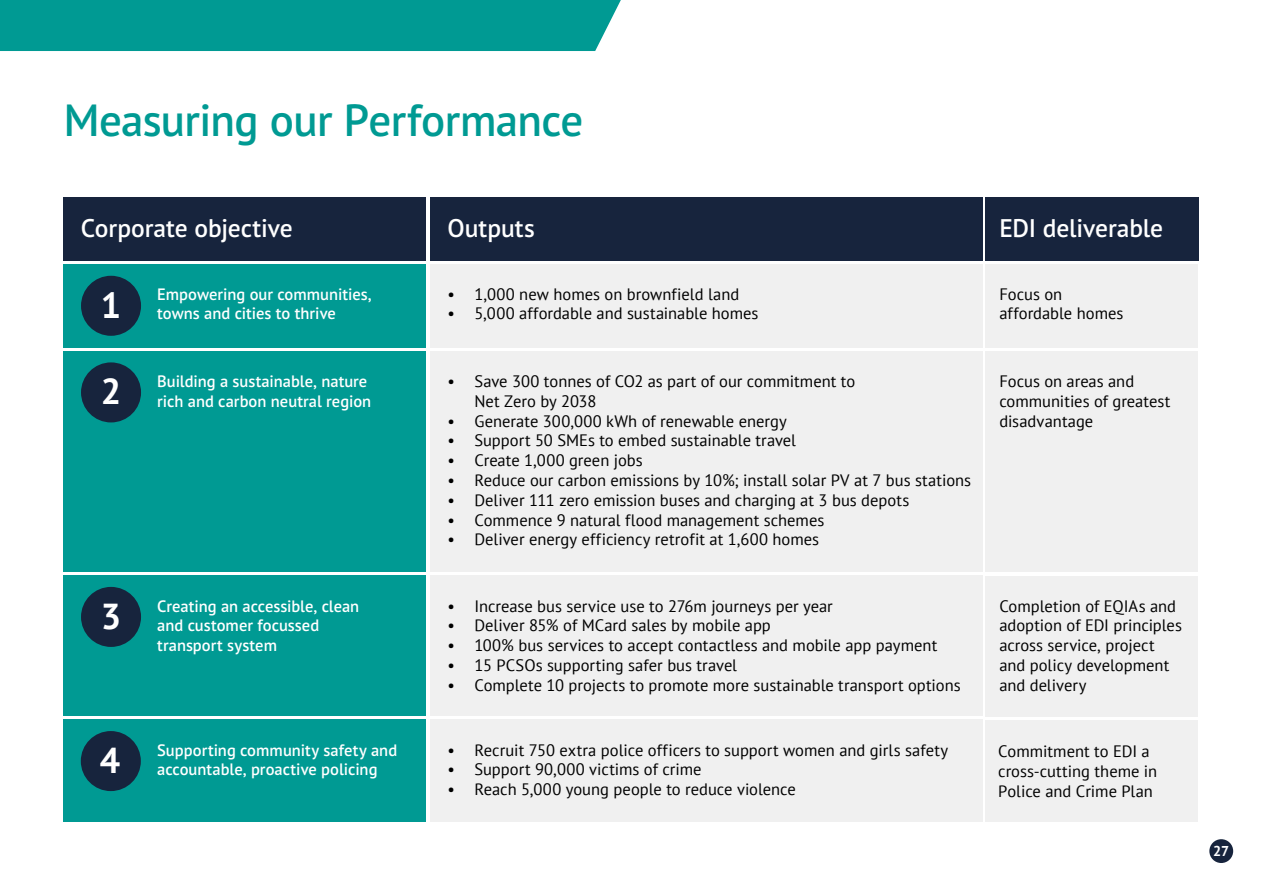
<style>
.page{position:relative;width:1263px;height:893px;background:#fff}
.page>*{position:absolute;margin:0;border:0;box-sizing:border-box;transform-origin:0 0}
.t1{font:600 45px "PT Sans Pro";letter-spacing:-.015em;color:#009a93}
.t2{font:700 36px "PT Sans";color:#fff}
.t3{font:600 25.5px "PT Sans Pro";letter-spacing:-.005em;color:#fff}
.t4{font:16.5px/19.8px "PT Sans";color:#000}
.t5{font:600 16.5px/19.8px "PT Sans Pro";color:#fff}
.t6{font:700 14.25px "PT Sans";color:#fff}
</style>
<div class="page">
<div style="left:1209px;top:839px;width:24px;height:24px;background:#17243d;border-radius:50%"></div>
<div style="left:64px;top:198px;width:362px;height:63px;background:#17243d"></div>
<div style="left:430px;top:198px;width:552px;height:63px;background:#17243d"></div>
<div style="left:985px;top:198px;width:214px;height:63px;background:#17243d"></div>
<div style="left:64px;top:264px;width:362px;height:84px;background:#009a93"></div>
<div style="left:81px;top:276px;width:60px;height:60px;background:#17243d;border-radius:50%"></div>
<div style="left:430px;top:264px;width:552px;height:84px;background:#f0f0f0"></div>
<div style="left:985px;top:264px;width:213px;height:84px;background:#f0f0f0"></div>
<div style="left:64px;top:351px;width:362px;height:220px;background:#009a93"></div>
<div style="left:81px;top:362px;width:60px;height:60px;background:#17243d;border-radius:50%"></div>
<div style="left:430px;top:351px;width:552px;height:220px;background:#f0f0f0"></div>
<div style="left:985px;top:351px;width:213px;height:220px;background:#f0f0f0"></div>
<div style="left:64px;top:575px;width:362px;height:141px;background:#009a93"></div>
<div style="left:81px;top:587px;width:60px;height:60px;background:#17243d;border-radius:50%"></div>
<div style="left:430px;top:575px;width:552px;height:141px;background:#f0f0f0"></div>
<div style="left:985px;top:576px;width:213px;height:140px;background:#f0f0f0"></div>
<div style="left:64px;top:720px;width:362px;height:102px;background:#009a93"></div>
<div style="left:81px;top:731px;width:60px;height:60px;background:#17243d;border-radius:50%"></div>
<div style="left:430px;top:720px;width:552px;height:102px;background:#f0f0f0"></div>
<div style="left:985px;top:720px;width:213px;height:102px;background:#f0f0f0"></div>
<div style="left:0;top:0;width:621px;height:51px;background:#009a93"></div>
<h1 class="t1" style="left:64px;top:91px;width:521px">Measuring our Performance</h1>
<p class="t3" style="left:81px;top:211px;width:214px">Corporate objective</p>
<p class="t3" style="left:447px;top:211px;width:89px">Outputs</p>
<p class="t3" style="left:999px;top:211px;width:165px">EDI deliverable</p>
<h2 class="t2" style="left:101px;top:281px;width:22px">1</h2>
<p class="t5" style="left:157px;top:284px;width:216px">Empowering our communities, towns and cities to thrive</p>
<p class="t4" style="left:447px;top:283px;width:293px">• 1,000 new homes on brownfield land</p>
<p class="t4" style="left:447px;top:303px;width:313px">• 5,000 affordable and sustainable homes</p>
<h2 class="t2" style="left:101px;top:368px;width:22px">2</h2>
<p class="t5" style="left:157px;top:371px;width:215px">Building a sustainable, nature rich and carbon neutral region</p>
<p class="t4" style="left:474px;top:371px;width:382px;text-indent:-27px">• Save 300 tonnes of CO2 as part of our commitment to<br>Net Zero by 2038</p>
<p class="t4" style="left:447px;top:411px;width:341px">• Generate 300,000 kWh of renewable energy</p>
<p class="t4" style="left:447px;top:430px;width:350px">• Support 50 SMEs to embed sustainable travel</p>
<p class="t4" style="left:447px;top:450px;width:197px">• Create 1,000 green jobs</p>
<p class="t4" style="left:447px;top:470px;width:525px">• Reduce our carbon emissions by 10%; install solar PV at 7 bus stations</p>
<p class="t4" style="left:447px;top:490px;width:464px">• Deliver 111 zero emission buses and charging at 3 bus depots</p>
<p class="t4" style="left:447px;top:510px;width:378px">• Commence 9 natural flood management schemes</p>
<p class="t4" style="left:447px;top:529px;width:373px">• Deliver energy efficiency retrofit at 1,600 homes</p>
<h2 class="t2" style="left:101px;top:592px;width:22px">3</h2>
<p class="t5" style="left:157px;top:595px;width:203px">Creating an accessible, clean and customer focussed transport system</p>
<p class="t4" style="left:447px;top:595px;width:387px">• Increase bus service use to 276m journeys per year</p>
<p class="t4" style="left:447px;top:615px;width:325px">• Deliver 85% of MCard sales by mobile app</p>
<p class="t4" style="left:447px;top:635px;width:491px">• 100% bus services to accept contactless and mobile app payment</p>
<p class="t4" style="left:447px;top:655px;width:291px">• 15 PCSOs supporting safer bus travel</p>
<p class="t4" style="left:447px;top:675px;width:515px">• Complete 10 projects to promote more sustainable transport options</p>
<h2 class="t2" style="left:100px;top:736px;width:22px">4</h2>
<p class="t5" style="left:157px;top:740px;width:241px">Supporting community safety and accountable, proactive policing</p>
<p class="t4" style="left:447px;top:740px;width:502px">• Recruit 750 extra police officers to support women and girls safety</p>
<p class="t4" style="left:447px;top:759px;width:256px">• Support 90,000 victims of crime</p>
<p class="t4" style="left:447px;top:779px;width:350px">• Reach 5,000 young people to reduce violence</p>
<p class="t4" style="left:999px;top:283px;width:126px">Focus on affordable homes</p>
<p class="t4" style="left:999px;top:371px;width:173px">Focus on areas and communities of greatest disadvantage</p>
<p class="t4" style="left:999px;top:595px;width:184px">Completion of EQIAs and adoption of EDI principles across service, project and policy development and delivery</p>
<p class="t4" style="left:998px;top:741px;width:160px">Commitment to EDI a cross-cutting theme in<br>Police and Crime Plan</p>
<p class="t6" style="left:1213px;top:841px;width:18px">27</p>
</div>
